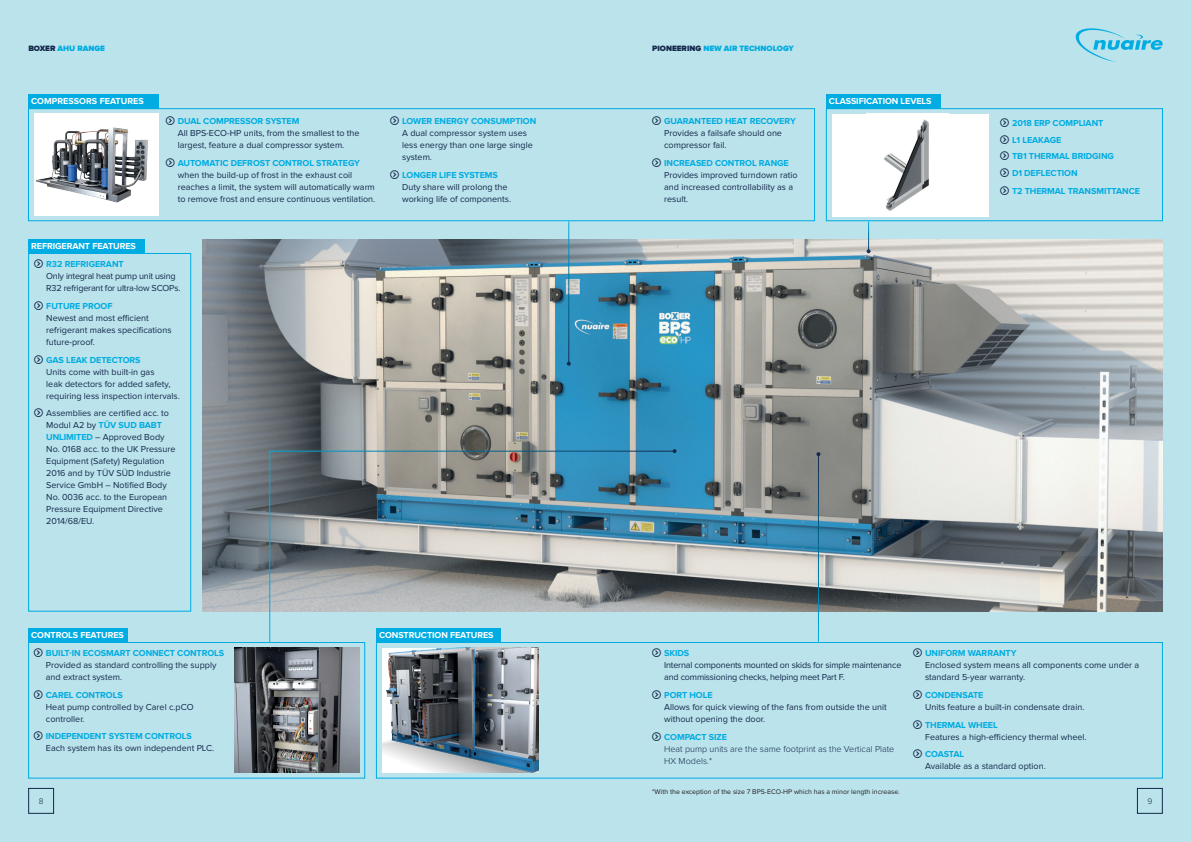
<style>
.page{position:relative;width:1191px;height:842px;background:#bbe3eb}
.page>*{position:absolute;margin:0;border:0;box-sizing:border-box;transform-origin:0 0}
.t1{font:9px/12px "Proxima Nova";color:#14284b}
.t2{font:9px/12px "Proxima Nova";letter-spacing:-.02em;color:#14284b}
.t3{font:700 9px "Proxima Nova";letter-spacing:-.01em;color:#fff}
.t4{font:700 9px "Proxima Nova";letter-spacing:-.01em;color:#00ace1}
.t5{font:300 9px/12px "Proxima Nova";color:#14284b}
.t6{font:300 8.4px "Proxima Nova";color:#14284b}
.t7{font:900 8px "Proxima Nova";color:#00ace1}
.t8{font:7px "Proxima Nova";color:#231f20}
.s1{color:#14284b}
.s2{font-weight:700;color:#00ace1}
</style>
<div class="page">
<img style="left:202px;top:239px;width:960px;height:372px">
<div style="left:28px;top:108px;width:787px;height:113px;border:1px solid #00ace1"></div>
<div style="left:28px;top:642px;width:337px;height:137px;border:1px solid #00ace1"></div>
<div style="left:28px;top:253px;width:163px;height:359px;border:1px solid #00ace1"></div>
<div style="left:34px;top:114px;width:125px;height:102px;background:#fff"></div>
<img style="left:36px;top:127px;width:112px;height:76px">
<img style="left:235px;top:648px;width:124px;height:124px">
<img style="left:382px;top:648px;width:157px;height:124px">
<div style="left:28px;top:94px;width:131px;height:14px;background:#00ace1"></div>
<div style="left:28px;top:239px;width:117px;height:14px;background:#00ace1"></div>
<div style="left:28px;top:628px;width:99px;height:14px;background:#00ace1"></div>
<div style="left:376px;top:642px;width:786px;height:137px;border:1px solid #00ace1"></div>
<div style="left:826px;top:108px;width:337px;height:113px;border:1px solid #00ace1"></div>
<div style="left:831px;top:114px;width:157px;height:102px;background:#fff"></div>
<img style="left:884px;top:119px;width:45px;height:92px">
<div style="left:826px;top:94px;width:114px;height:14px;background:#00ace1"></div>
<svg style="left:866px;top:222px;width:4px;height:31px"></svg>
<hr style="left:568px;top:222px;width:1px;height:142px;background:#fff">
<svg style="left:567px;top:362px;width:4px;height:4px"></svg>
<hr style="left:818px;top:454px;width:1px;height:188px;background:#fff">
<svg style="left:816px;top:452px;width:4px;height:4px"></svg>
<svg style="left:269px;top:450px;width:406px;height:193px;background:#859ea7"></svg>
<svg style="left:672px;top:449px;width:4px;height:4px"></svg>
<div style="left:28px;top:788px;width:26px;height:26px;border:1px solid #14284b"></div>
<div style="left:1137px;top:788px;width:25px;height:26px;border:1px solid #14284b"></div>
<svg style="left:1075px;top:28px;width:88px;height:34px"></svg>
<p class="t7" style="left:28px;top:44px;width:78px"><span class="s1">BOXER</span> AHU RANGE</p>
<p class="t7" style="left:652px;top:44px;width:143px"><span class="s1">PIONEERING</span> NEW AIR TECHNOLOGY</p>
<p class="t3" style="left:31px;top:96px;width:114px">COMPRESSORS FEATURES</p>
<p class="t3" style="left:31px;top:241px;width:106px">REFRIGERANT FEATURES</p>
<p class="t1" style="left:178px;top:115px;width:183px"><span class="s2">DUAL COMPRESSOR SYSTEM<br></span>All BPS-ECO-HP units, from the smallest to the largest, feature a dual compressor system.</p>
<p class="t1" style="left:178px;top:157px;width:199px"><span class="s2">AUTOMATIC DEFROST CONTROL STRATEGY </span>when the build-up of frost in the exhaust coil reaches a limit, the system will automatically warm to remove frost and ensure continuous ventilation.</p>
<p class="t2" style="left:46px;top:258px;width:136px"><span class="s2">R32 REFRIGERANT<br></span>Only integral heat pump unit using<br>R32 refrigerant for ultra-low SCOPs.</p>
<p class="t1" style="left:46px;top:300px;width:127px"><span class="s2">FUTURE PROOF<br></span>Newest and most efficient refrigerant makes specifications future-proof.</p>
<p class="t1" style="left:46px;top:354px;width:135px"><span class="s2">GAS LEAK DETECTORS<br></span>Units come with built-in gas<br>leak detectors for added safety, requiring less inspection intervals.</p>
<p class="t1" style="left:46px;top:407px;width:131px">Assemblies are certified acc. to<br>Modul A2 by <span class="s2">TÜV SUD BABT<br>UNLIMITED</span> – Approved Body<br>No. 0168 acc. to the UK Pressure<br>Equipment (Safety) Regulation<br>2016 and by TÜV SÜD Industrie<br>Service GmbH – Notified Body<br>No. 0036 acc. to the European<br>Pressure Equipment Directive<br>2014/68/EU.</p>
<p class="t1" style="left:402px;top:115px;width:136px"><span class="s2">LOWER ENERGY CONSUMPTION<br></span>A dual compressor system uses less energy than one large single system.</p>
<p class="t1" style="left:402px;top:169px;width:110px"><span class="s2">LONGER LIFE SYSTEMS<br></span>Duty share will prolong the working life of components.</p>
<p class="t1" style="left:664px;top:115px;width:133px"><span class="s2">GUARANTEED HEAT RECOVERY<br></span>Provides a failsafe should one compressor fail.</p>
<p class="t1" style="left:664px;top:157px;width:135px"><span class="s2">INCREASED CONTROL RANGE<br></span>Provides improved turndown ratio and increased controllability as a result.</p>
<p class="t3" style="left:829px;top:96px;width:104px">CLASSIFICATION LEVELS</p>
<p class="t4" style="left:1012px;top:118px;width:93px">2018 ERP COMPLIANT</p>
<p class="t4" style="left:1012px;top:134px;width:51px">L1 LEAKAGE</p>
<p class="t4" style="left:1012px;top:151px;width:103px">TB1 THERMAL BRIDGING</p>
<p class="t4" style="left:1012px;top:168px;width:67px">D1 DEFLECTION</p>
<p class="t4" style="left:1012px;top:185px;width:129px">T2 THERMAL TRANSMITTANCE</p>
<p class="t3" style="left:31px;top:630px;width:94px">CONTROLS FEATURES</p>
<p class="t3" style="left:379px;top:630px;width:116px">CONSTRUCTION FEATURES</p>
<p class="t1" style="left:46px;top:647px;width:180px"><span class="s2">BUILT-IN ECOSMART CONNECT CONTROLS<br></span>Provided as standard controlling the supply and extract system.</p>
<p class="t1" style="left:46px;top:689px;width:149px"><span class="s2">CAREL CONTROLS<br></span>Heat pump controlled by Carel c.pCO controller.</p>
<p class="t1" style="left:46px;top:730px;width:170px"><span class="s2">INDEPENDENT SYSTEM CONTROLS<br></span>Each system has its own independent PLC.</p>
<p class="t2" style="left:664px;top:647px;width:239px"><span class="s2">SKIDS<br></span>Internal components mounted on skids for simple maintenance and commissioning checks, helping meet Part F.</p>
<p class="t1" style="left:664px;top:689px;width:224px"><span class="s2">PORT HOLE<br></span>Allows for quick viewing of the fans from outside the unit without opening the door.</p>
<p class="t5" style="left:664px;top:731px;width:232px"><span class="s2">COMPACT SIZE<br></span>Heat pump units are the same footprint as the Vertical Plate<br>HX Models.*</p>
<p class="t8" style="left:652px;top:787px;width:249px">*With the exception of the size 7 BPS-ECO-HP which has a minor length increase.</p>
<p class="t1" style="left:925px;top:647px;width:215px"><span class="s2">UNIFORM WARRANTY<br></span>Enclosed system means all components come under a standard 5-year warranty.</p>
<p class="t1" style="left:925px;top:689px;width:161px"><span class="s2">CONDENSATE<br></span>Units feature a built-in condensate drain.</p>
<p class="t1" style="left:925px;top:719px;width:163px"><span class="s2">THERMAL WHEEL<br></span>Features a high-efficiency thermal wheel.</p>
<p class="t1" style="left:925px;top:748px;width:122px"><span class="s2">COASTAL<br></span>Available as a standard option.</p>
<p class="t6" style="left:39px;top:797px;width:6px">8</p>
<p class="t6" style="left:1147px;top:797px;width:6px">9</p>
</div>
